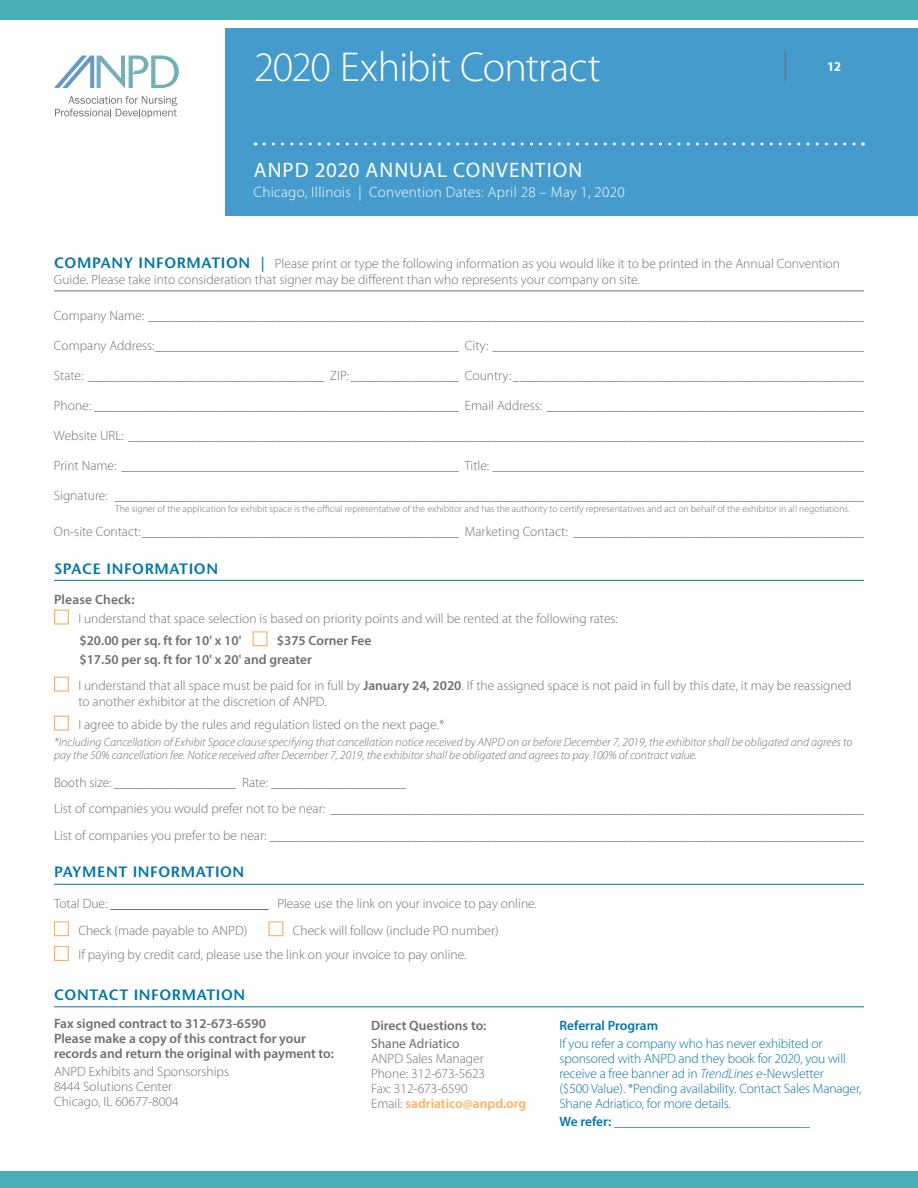
<style>
.page{position:relative;width:918px;height:1188px;background:#fff}
.page>*{position:absolute;margin:0;border:0;box-sizing:border-box;transform-origin:0 0}
.t1{font:300 42px "Myriad Pro";letter-spacing:-.015em;color:#fff}
.t2{font:21px "Myriad Pro";letter-spacing:.05em;color:#fff}
.t3{font:600 15px "Stone Sans Std";letter-spacing:.04em;color:#0076a9}
.t4{font:300 15px "Myriad Pro";letter-spacing:.02em;color:#fff}
.t5{font:300 13.5px/15px "Myriad Pro";color:#6d6f72}
.t6{font:300 13.5px/15px "Myriad Pro";letter-spacing:-.01em;color:#0076a9}
.t7{font:600 13.5px/15px "Myriad Pro";color:#6d6f72}
.t8{font:600 13.5px "Myriad Pro";color:#0076a9}
.t9{font:13.5px "Myriad Pro";color:#6d6f72}
.t10{font:700 semi-condensed 13.5px "Myriad Pro";color:#fff}
.t11{font:italic 300 12px/13.5px "Myriad Pro";color:#6d6f72}
.t12{font:300 9.75px "Myriad Pro";color:#6d6f72}
.s1{font-family:"Stone Sans Std";font-weight:600;font-size:15px;color:#0076a9}
.s2{font-weight:600}
.s3{font-style:italic}
.s4{font-weight:600;color:#ffad5f}
</style>
<div class="page">
<div style="left:0;top:1172px;width:918px;height:16px;background:#4ab0b8"></div>
<svg style="left:55px;top:96px;width:122px;height:22px"></svg>
<svg style="left:54px;top:56px;width:125px;height:33px"></svg>
<hr style="left:54px;top:291px;width:810px;height:1px;background:#6d6f72">
<hr style="left:54px;top:580px;width:810px;height:1px;background:#0076a9">
<hr style="left:54px;top:884px;width:810px;height:1px;background:#0076a9">
<hr style="left:110px;top:909px;width:159px;height:1px;background:#6d6f72">
<hr style="left:54px;top:1006px;width:810px;height:1px;background:#0076a9">
<div style="left:54px;top:610px;width:15px;height:15px;border:1px solid #ffad5f"></div>
<div style="left:253px;top:631px;width:15px;height:15px;border:1px solid #ffad5f"></div>
<div style="left:54px;top:677px;width:15px;height:15px;border:1px solid #ffad5f"></div>
<div style="left:54px;top:716px;width:15px;height:15px;border:1px solid #ffad5f"></div>
<div style="left:54px;top:921px;width:15px;height:15px;border:1px solid #ffad5f"></div>
<div style="left:268px;top:921px;width:15px;height:15px;border:1px solid #ffad5f"></div>
<div style="left:54px;top:946px;width:15px;height:15px;border:1px solid #ffad5f"></div>
<div style="left:225px;top:28px;width:693px;height:188px;background:#459bcb"></div>
<div style="left:0;top:0;width:918px;height:20px;background:#4ab0b8"></div>
<svg style="left:264px;top:142px;width:599px;height:4px"></svg>
<hr style="left:785px;top:50px;width:1px;height:32px;background:#6d6f72">
<h1 class="t1" style="left:254px;top:44px;width:349px">2020 Exhibit Contract</h1>
<h2 class="t2" style="left:254px;top:157px;width:330px">ANPD 2020 ANNUAL CONVENTION</h2>
<p class="t4" style="left:254px;top:184px;width:373px">Chicago, Illinois | Convention Dates: April 28 – May 1, 2020</p>
<p class="t10" style="left:827px;top:59px;width:15px">12</p>
<p class="t5" style="left:54px;top:255px;width:787px;line-height:16.5px"><span class="s1">COMPANY INFORMATION |</span> Please print or type the following information as you would like it to be printed in the Annual Convention<br>Guide. Please take into consideration that signer may be different than who represents your company on site.</p>
<p class="t5" style="left:54px;top:308px;width:811px">Company Name: __________________________________________________________________________________________________________</p>
<p class="t5" style="left:54px;top:338px;width:811px">Company Address:_____________________________________________ City: _______________________________________________________</p>
<p class="t5" style="left:54px;top:368px;width:811px">State: ___________________________________ ZIP: ________________ Country:____________________________________________________</p>
<p class="t5" style="left:54px;top:398px;width:811px">Phone: ______________________________________________________ Email Address: _______________________________________________</p>
<p class="t5" style="left:54px;top:428px;width:811px">Website URL: _____________________________________________________________________________________________________________</p>
<p class="t5" style="left:54px;top:458px;width:811px">Print Name: __________________________________________________ Title: _______________________________________________________</p>
<p class="t5" style="left:54px;top:488px;width:811px">Signature: _______________________________________________________________________________________________________________</p>
<p class="t5" style="left:54px;top:524px;width:811px">On-site Contact:_______________________________________________ Marketing Contact: ___________________________________________</p>
<p class="t3" style="left:54px;top:559px;width:166px">SPACE INFORMATION</p>
<p class="t7" style="left:54px;top:592px;width:82px">Please Check:</p>
<p class="t5" style="left:78px;top:611px;width:541px">I understand that space selection is based on priority points and will be rented at the following rates:</p>
<p class="t7" style="left:79px;top:632px;width:163px">$20.00 per sq. ft for 10' x 10'</p>
<p class="t12" style="left:115px;top:504px;width:736px">The signer of the application for exhibit space is the official representative of the exhibitor and has the authority to certify representatives and act on behalf of the exhibitor in all negotiations.</p>
<p class="t7" style="left:80px;top:631px;width:294px;line-height:18.8px;text-indent:197px">$375 Corner Fee $17.50 per sq. ft for 10' x 20' and greater</p>
<p class="t5" style="left:78px;top:678px;width:775px;line-height:15.8px">I understand that all space must be paid for in full by <span class="s2">January 24, 2020</span>. If the assigned space is not paid in full by this date, it may be reassigned to another exhibitor at the discretion of ANPD.</p>
<p class="t5" style="left:78px;top:717px;width:367px">I agree to abide by the rules and regulation listed on the next page.*</p>
<p class="t11" style="left:54px;top:735px;width:800px">*Including Cancellation of Exhibit Space clause specifying that cancellation notice received by ANPD on or before December 7, 2019, the exhibitor shall be obligated and agrees to pay the 50% cancellation fee. Notice received after December 7, 2019, the exhibitor shall be obligated and agrees to pay 100% of contract value.</p>
<p class="t5" style="left:54px;top:769px;width:811px;line-height:26.5px">Booth size: __________________ Rate: ____________________<br>List of companies you would prefer not to be near: _______________________________________________________________________________<br>List of companies you prefer to be near: ________________________________________________________________________________________</p>
<p class="t3" style="left:54px;top:863px;width:192px">PAYMENT INFORMATION</p>
<p class="t5" style="left:54px;top:896px;width:55px">Total Due:</p>
<p class="t5" style="left:277px;top:896px;width:261px">Please use the link on your invoice to pay online.</p>
<p class="t5" style="left:78px;top:923px;width:170px">Check (made payable to ANPD)</p>
<p class="t5" style="left:78px;top:918px;width:422px;line-height:24.8px;text-indent:214px">Check will follow (include PO number)<br>If paying by credit card, please use the link on your invoice to pay online.</p>
<p class="t3" style="left:54px;top:986px;width:193px">CONTACT INFORMATION</p>
<p class="t7" style="left:54px;top:1016px;width:282px">Fax signed contract to 312-673-6590<br>Please make a copy of this contract for your records and return the original with payment to:</p>
<p class="t5" style="left:54px;top:1065px;width:177px">ANPD Exhibits and Sponsorships<br>8444 Solutions Center<br>Chicago, IL 60677-8004</p>
<p class="t8" style="left:560px;top:1017px;width:100px">Referral Program</p>
<p class="t6" style="left:560px;top:1037px;width:304px">If you refer a company who has never exhibited or sponsored with ANPD and they book for 2020, you will receive a free banner ad in <span class="s3">TrendLines</span> e-Newsletter<br>($500 Value). *Pending availability. Contact Sales Manager, Shane Adriatico, for more details.</p>
<p class="t8" style="left:560px;top:1113px;width:252px">We refer: _____________________________</p>
<p class="t7" style="left:371px;top:1018px;width:117px">Direct Questions to:</p>
<p class="t9" style="left:371px;top:1036px;width:90px">Shane Adriatico</p>
<p class="t5" style="left:371px;top:1052px;width:157px">ANPD Sales Manager<br>Phone: 312-673-5623<br>Fax: 312-673-6590<br>Email: <span class="s4">sadriatico@anpd.org</span></p>
</div>
